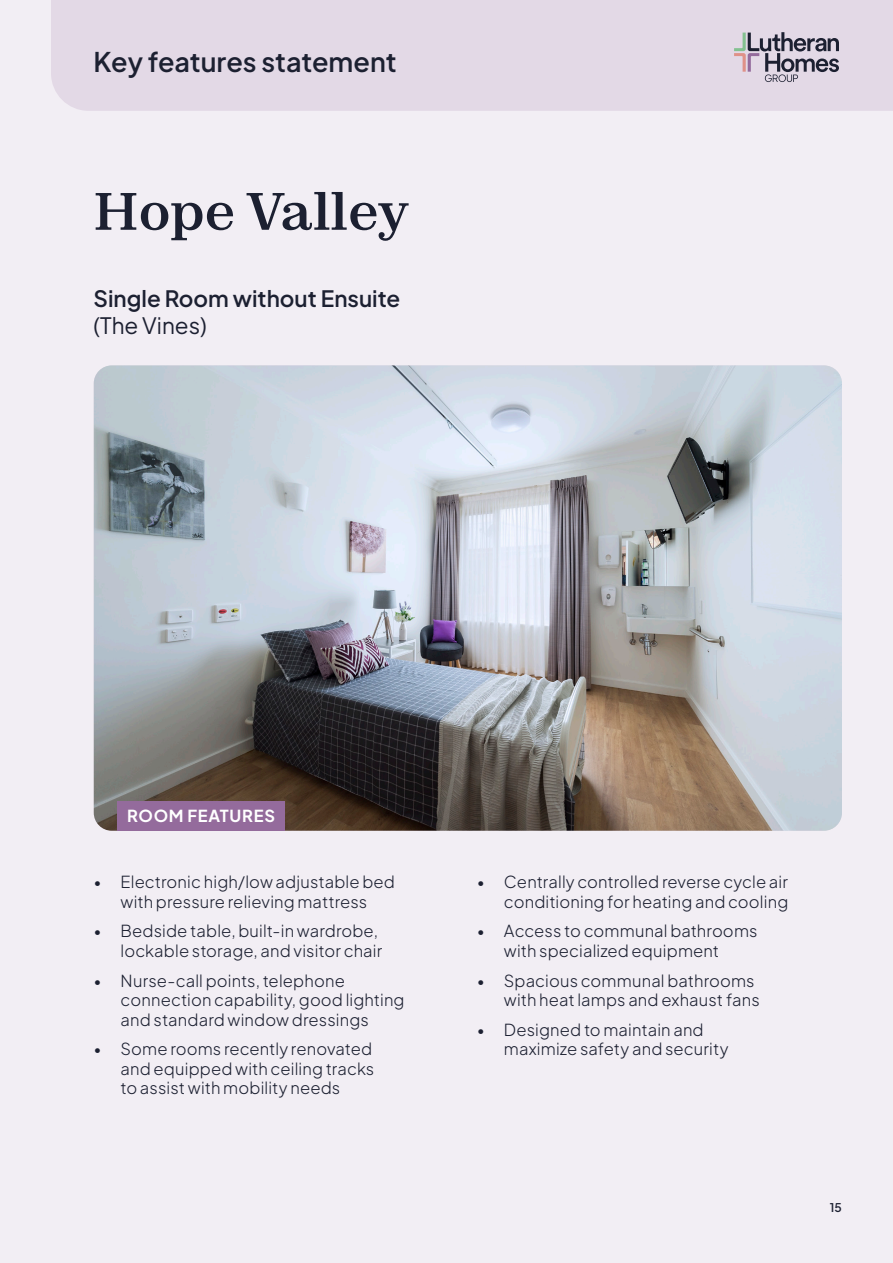
<style>
.page{position:relative;width:893px;height:1263px;background:#f2eef4}
.page>*{position:absolute;margin:0;border:0;box-sizing:border-box;transform-origin:0 0}
.t1{font:700 52.5px "Zodiak";letter-spacing:-.005em;color:#1c2031}
.t2{font:600 27px "Plus Jakarta Sans";color:#1c2031}
.t3{font:600 22.5px/27px "Plus Jakarta Sans";color:#1c2031}
.t4{font:300 16.5px/19.5px "Plus Jakarta Sans";letter-spacing:.01em;color:#1c2031}
.t5{font:700 16.5px "Plus Jakarta Sans";letter-spacing:.04em;color:#fff}
.t6{font:600 12px "Plus Jakarta Sans";color:#1c2031}
.s1{font-weight:400}
</style>
<div class="page">
<div style="left:51px;top:0;width:842px;height:111px;background:#e3d9e6"></div>
<svg style="left:734px;top:32px;width:105px;height:50px;background:#aea7b4"></svg>
<img style="left:94px;top:365px;width:748px;height:466px">
<div style="left:117px;top:801px;width:168px;height:30px;background:#946b9c"></div>
<p class="t2" style="left:94px;top:38px;width:305px">Key features statement</p>
<p class="t1" style="left:94px;top:178px;width:317px">Hope Valley</p>
<p class="t3" style="left:94px;top:282px;width:308px">Single Room without Ensuite <span class="s1">(The Vines)</span></p>
<p class="t5" style="left:127px;top:801px;width:149px">ROOM FEATURES</p>
<p class="t4" style="left:94px;top:870px;width:303px;text-align:center">• Electronic high/low adjustable bed with pressure relieving mattress</p>
<p class="t4" style="left:94px;top:920px;width:290px;text-align:right">• Bedside table, built-in wardrobe, lockable storage, and visitor chair</p>
<p class="t4" style="left:121px;top:969px;width:285px;text-indent:-27px">• Nurse-call points, telephone connection capability, good lighting andstandard window dressings</p>
<p class="t4" style="left:121px;top:1038px;width:255px;text-indent:-27px">• Some rooms recently renovated and equipped with ceiling tracks to assist with mobility needs</p>
<p class="t4" style="left:477px;top:870px;width:313px;text-align:right">• Centrally controlled reverse cycle air conditioning for heating and cooling</p>
<p class="t4" style="left:504px;top:920px;width:255px;text-indent:-27px">• Access to communal bathrooms with specialized equipment</p>
<p class="t4" style="left:504px;top:969px;width:257px;text-indent:-27px">• Spacious communal bathrooms with heatlamps andexhaustfans</p>
<p class="t4" style="left:504px;top:1018px;width:226px;text-indent:-27px">• Designedto maintain and maximize safety andsecurity</p>
<p class="t6" style="left:830px;top:1197px;width:14px">15</p>
</div>
